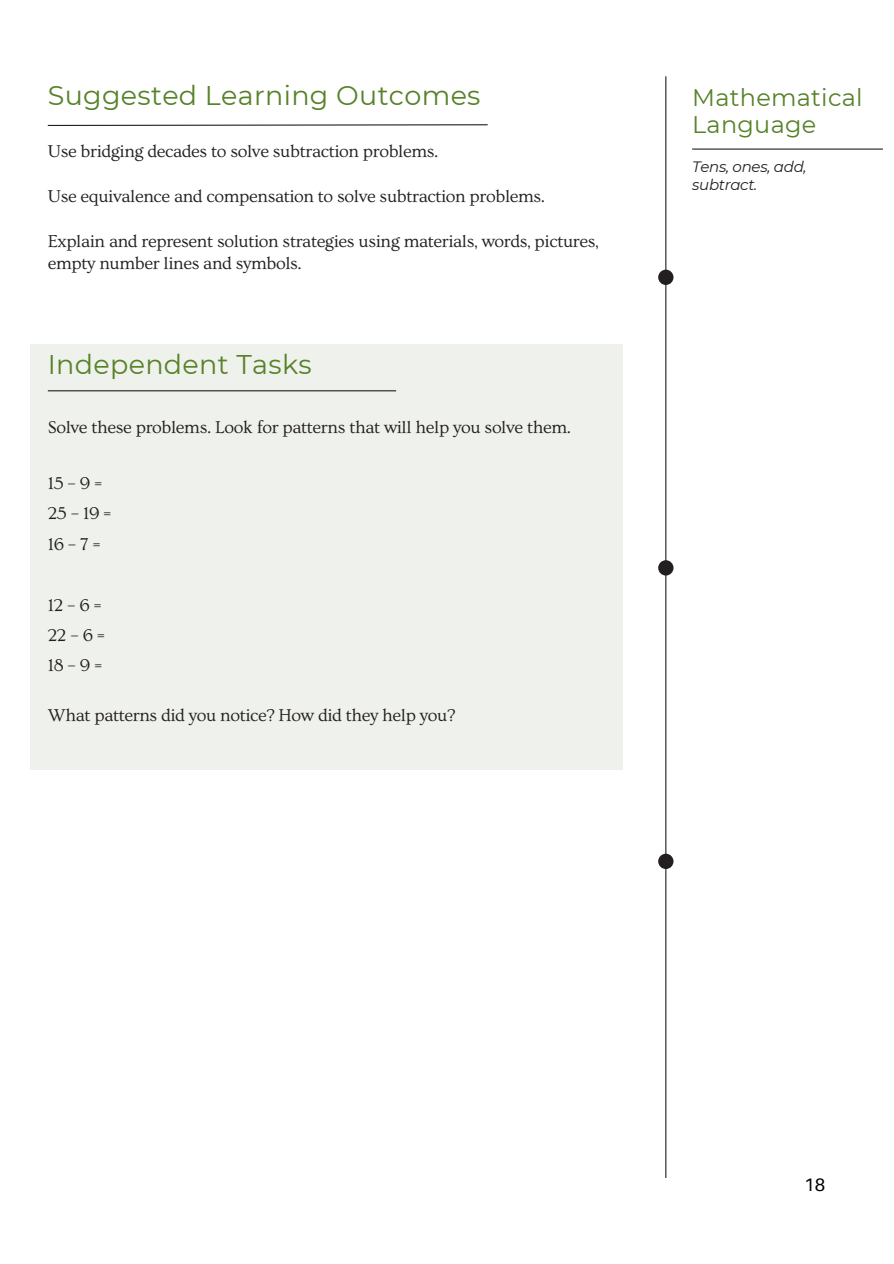
<style>
.page{position:relative;width:894px;height:1264px;background:#fff}
.page>*{position:absolute;margin:0;border:0;box-sizing:border-box;transform-origin:0 0}
.t1{font:27px "Montserrat";letter-spacing:.01em;color:#578229}
.t2{font:24px/27px "Montserrat";letter-spacing:.01em;color:#578229}
.t3{font:18px/30.3px "Ovo";letter-spacing:-.02em;color:#231f20}
.t4{font:18px "Aileron";color:#000}
.t5{font:italic 15px/18px "Montserrat";letter-spacing:-.02em;color:#231f20}
</style>
<div class="page">
<hr style="left:665px;top:76px;width:1px;height:1101px;background:#231f20">
<div style="left:658px;top:853px;width:15px;height:16px;background:#231f20;border-radius:50%"></div>
<div style="left:658px;top:560px;width:15px;height:15px;background:#231f20;border-radius:50%"></div>
<div style="left:658px;top:270px;width:15px;height:15px;background:#231f20;border-radius:50%"></div>
<div style="left:30px;top:344px;width:592px;height:426px;background:#eff1ec"></div>
<hr style="left:48px;top:390px;width:348px;height:1px;background:#231f20">
<hr style="left:692px;top:148px;width:190px;height:2px;background:#231f20">
<svg style="left:47px;top:124px;width:441px;height:2px"></svg>
<h3 class="t1" style="left:48px;top:79px;width:434px">Suggested Learning Outcomes</h3>
<h1 class="t3" style="left:48px;top:136px;width:392px">Use bridging decades to solve subtraction problems.</h1>
<p class="t3" style="left:48px;top:181px;width:499px">Use equivalence and compensation to solve subtraction problems.</p>
<h3 class="t3" style="left:48px;top:230px;width:552px;line-height:22.5px">Explain and represent solution strategies using materials, words, pictures, empty number lines and symbols.</h3>
<p class="t1" style="left:48px;top:348px;width:265px">Independent Tasks</p>
<h1 class="t3" style="left:48px;top:412px;width:524px">Solve these problems. Look for patterns that will help you solve them.</h1>
<p class="t3" style="left:48px;top:468px;width:65px">15–9=<br>25–19=<br>16–7=</p>
<h3 class="t3" style="left:48px;top:590px;width:58px">12–6=<br>22–6=<br>18–9=</h3>
<h3 class="t3" style="left:48px;top:700px;width:409px">What patterns did you notice? How did they help you?</h3>
<h3 class="t2" style="left:692px;top:84px;width:172px">Mathematical<br>Language</h3>
<h3 class="t5" style="left:692px;top:158px;width:116px">Tens, ones, add, subtract.</h3>
<p class="t4" style="left:804px;top:1173px;width:22px">18</p>
</div>
